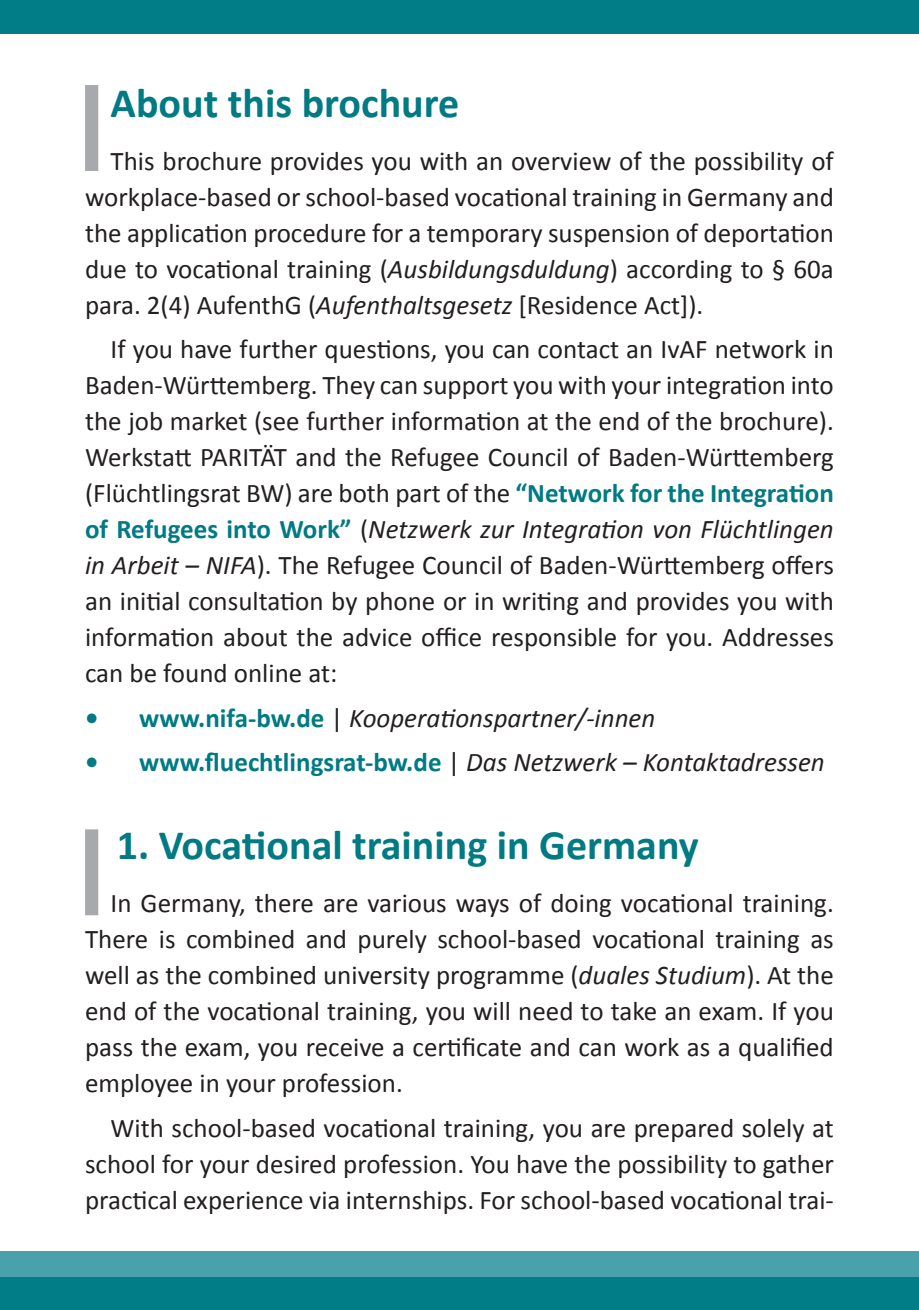
<style>
.page{position:relative;width:919px;height:1310px;background:#fff}
.page>*{position:absolute;margin:0;border:0;box-sizing:border-box;transform-origin:0 0}
.t1{font:700 42px "Calibri";color:#007a83}
.t2{font:27px/36px "Calibri";color:#231f20;text-align:justify}
.t3{font:italic 27px "Calibri";color:#231f20}
.s1{font-style:italic}
.s2{font-weight:700;color:#007a83}
.s3{font-weight:700;font-style:normal;color:#007a83}
.s4{font-style:normal}
</style>
<div class="page">
<div style="left:0;top:0;width:918px;height:34px;background:#007d87"></div>
<div style="left:0;top:1276px;width:918px;height:34px;background:#007d87"></div>
<div style="left:0;top:1251px;width:918px;height:25px;background:#49a2ab"></div>
<div style="left:85px;top:829px;width:13px;height:86px;background:#a8a9ad"></div>
<div style="left:85px;top:85px;width:13px;height:86px;background:#a8a9ad"></div>
<h1 class="t1" style="left:111px;top:76px;width:350px">About this brochure</h1>
<p class="t2" style="left:85px;top:143px;width:750px;text-indent:26px">This brochure provides you with an overview of the possibility of workplace-based or school-based vocational training in Germany and the application procedure for a temporary suspension of deportation due to vocational training (<span class="s1">Ausbildungsduldung</span>) according to § 60a para. 2(4) AufenthG (<span class="s1">Aufenthaltsgesetz</span> [Residence Act]).</p>
<p class="t2" style="left:85px;top:331px;width:750px;text-indent:26px">If you have further questions, you can contact an IvAF network in Baden-Württemberg. They can support you with your integration into the job market (see further information at the end of the brochure).<br>Werkstatt PARITÄT and the Refugee Council of Baden-Württemberg (Flüchtlingsrat BW) are both part of the <span class="s2">“Network for the Integration of Refugees into Work”</span> (<span class="s1">Netzwerk zur Integration von Flüchtlingen in Arbeit – NIFA</span>). The Refugee Council of Baden-Württemberg offers an initial consultation by phone or in writing and provides you with information about the advice office responsible for you. Addresses can be found online at:</p>
<p class="t3" style="left:85px;top:699px;width:571px"><span class="s3">• www.nifa-bw.de</span> <span class="s4">|</span> Kooperationspartner/-innen</p>
<p class="t3" style="left:85px;top:744px;width:741px"><span class="s3">• www.fluechtlingsrat-bw.de</span> <span class="s4">|</span> Das Netzwerk – Kontaktadressen</p>
<h1 class="t1" style="left:117px;top:818px;width:583px">1. Vocational training in Germany</h1>
<p class="t2" style="left:85px;top:885px;width:750px;text-indent:26px">In Germany, there are various ways of doing vocational training.<br>There is combined and purely school-based vocational training as well as the combined university programme (<span class="s1">duales Studium</span>). At the end of the vocational training, you will need to take an exam. If you pass the exam, you receive a certificate and can work as a qualified employee in your profession.</p>
<p class="t2" style="left:85px;top:1110px;width:750px;text-indent:26px">With school-based vocational training, you are prepared solely at school for your desired profession. You have the possibility to gather practical experience via internships. For school-based vocational trai-</p>
</div>
